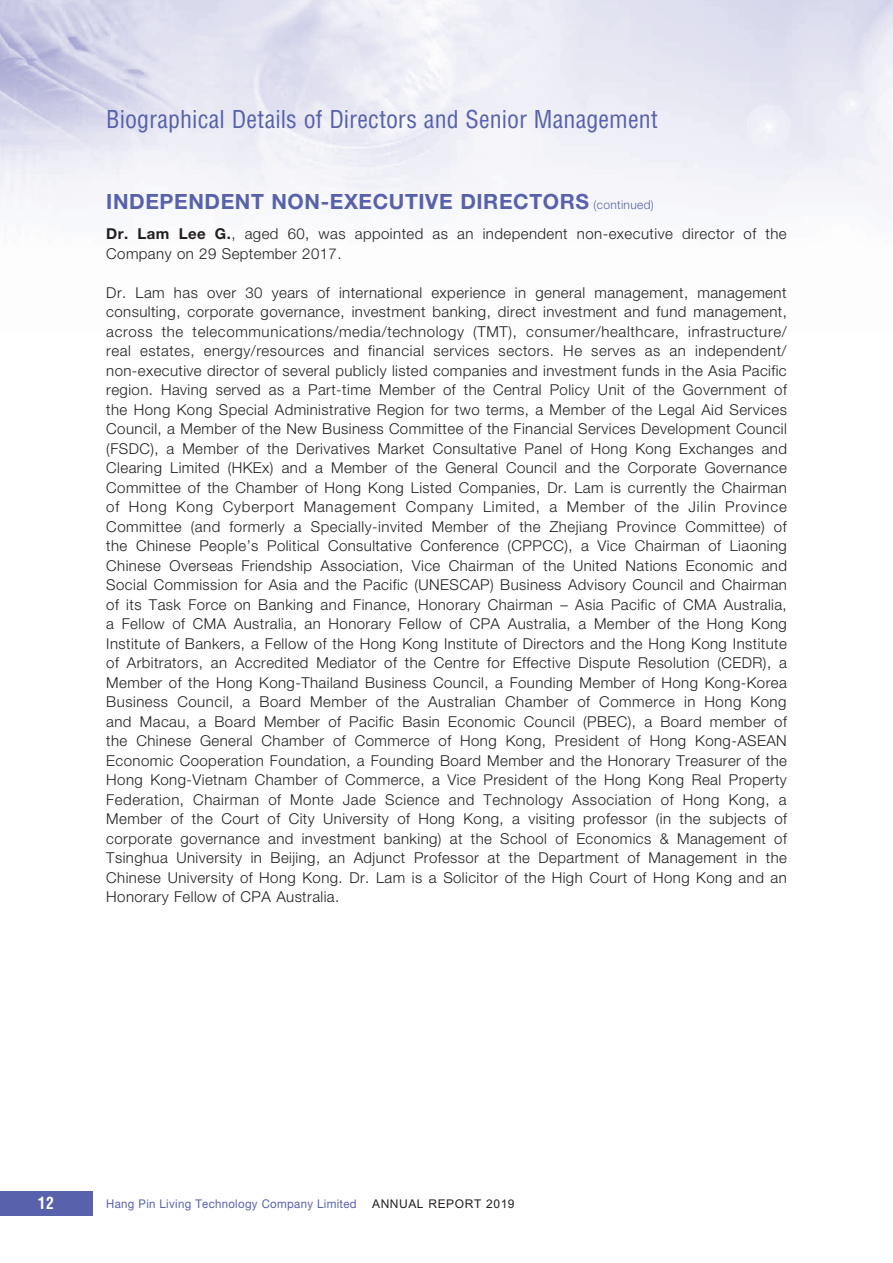
<style>
.page{position:relative;width:893px;height:1263px;background:#fff}
.page>*{position:absolute;margin:0;border:0;box-sizing:border-box;transform-origin:0 0}
.t1{font:condensed 24px "Helvetica LT Std";letter-spacing:.005em;color:#5761ac}
.t2{font:700 21px "Helvetica Neue LT Std";letter-spacing:.03em;color:#5761ac}
.t3{font:700 condensed 16.5px "Helvetica LT Std";color:#fff;scale:.95 1}
.t4{font:300 15px/19.5px "Helvetica Neue LT Std";letter-spacing:.03em;color:#231f20}
.t5{font:12px "Helvetica Neue LT Std";letter-spacing:.03em;color:#5761ac;scale:.95 1}
.t6{font:700 12px "M Hei HK";letter-spacing:.05em;color:#231f20}
.s1{font-weight:300;font-size:12px}
.s2{font-weight:700}
</style>
<div class="page">
<div style="left:0;top:1191px;width:92px;height:25px;background:#5761ac"></div>
<h1 class="t1" style="left:106px;top:105px;width:553px">Biographical Details of Directors and Senior Management</h1>
<h2 class="t2" style="left:106px;top:188px;width:549px">INDEPENDENT NON-EXECUTIVE DIRECTORS <span class="s1">(continued)</span></h2>
<p class="t4" style="left:106px;top:224px;width:682px"><span class="s2">Dr. Lam Lee G.</span>, aged 60, was appointed as an independent non-executive director of the<br>Company on 29 September 2017.</p>
<p class="t4" style="left:106px;top:282px;width:682px;text-align:justify">Dr. Lam has over 30 years of international experience in general management, management consulting, corporate governance, investment banking, direct investment and fund management, across the telecommunications/media/technology (TMT), consumer/healthcare, infrastructure/ real estates, energy/resources and financial services sectors. He serves as an independent/ non-executive director of several publicly listed companies and investment funds in the Asia Pacific region. Having served as a Part-time Member of the Central Policy Unit of the Government of the Hong Kong Special Administrative Region for two terms, a Member of the Legal Aid Services Council, a Member of the New Business Committee of the Financial Services Development Council (FSDC), a Member of the Derivatives Market Consultative Panel of Hong Kong Exchanges and Clearing Limited (HKEx) and a Member of the General Council and the Corporate Governance Committee of the Chamber of Hong Kong Listed Companies, Dr. Lam is currently the Chairman of Hong Kong Cyberport Management Company Limited, a Member of the Jilin Province Committee (and formerly a Specially-invited Member of the Zhejiang Province Committee) of the Chinese People’s Political Consultative Conference (CPPCC), a Vice Chairman of Liaoning Chinese Overseas Friendship Association, Vice Chairman of the United Nations Economic and Social Commission for Asia and the Pacific (UNESCAP) Business Advisory Council and Chairman of its Task Force on Banking and Finance, Honorary Chairman – Asia Pacific of CMA Australia, a Fellow of CMA Australia, an Honorary Fellow of CPA Australia, a Member of the Hong Kong Institute of Bankers, a Fellow of the Hong Kong Institute of Directors and the Hong Kong Institute of Arbitrators, an Accredited Mediator of the Centre for Effective Dispute Resolution (CEDR), a Member of the Hong Kong-Thailand Business Council, a Founding Member of Hong Kong-Korea Business Council, a Board Member of the Australian Chamber of Commerce in Hong Kong and Macau, a Board Member of Pacific Basin Economic Council (PBEC), a Board member of the Chinese General Chamber of Commerce of Hong Kong, President of Hong Kong-ASEAN Economic Cooperation Foundation, a Founding Board Member and the Honorary Treasurer of the Hong Kong-Vietnam Chamber of Commerce, a Vice President of the Hong Kong Real Property Federation, Chairman of Monte Jade Science and Technology Association of Hong Kong, a Member of the Court of City University of Hong Kong, a visiting professor (in the subjects of corporate governance and investment banking) at the School of Economics &amp; Management of Tsinghua University in Beijing, an Adjunct Professor at the Department of Management in the Chinese University of Hong Kong. Dr. Lam is a Solicitor of the High Court of Hong Kong and an Honorary Fellow of CPA Australia.</p>
<p class="t3" style="left:38px;top:1193px;width:18px">12</p>
<p class="t5" style="left:106px;top:1197px;width:265px">Hang Pin Living Technology Company Limited</p>
<p class="t6" style="left:372px;top:1195px;width:144px">ANNUAL REPORT 2019</p>
</div>
